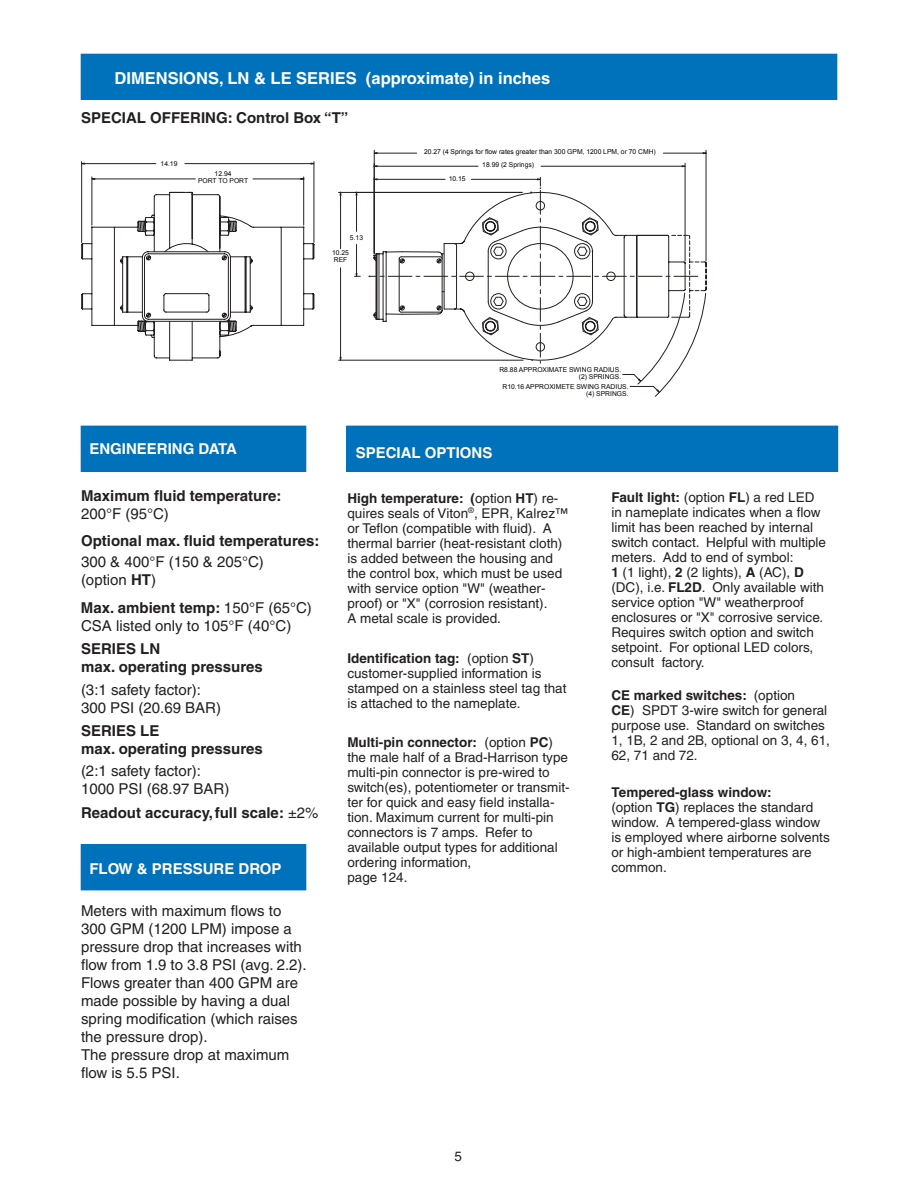
<style>
.page{position:relative;width:918px;height:1188px;background:#fff}
.page>*{position:absolute;margin:0;border:0;box-sizing:border-box;transform-origin:0 0}
.t1{font:700 16.5px "Helvetica";color:#fff}
.t2{font:15px/18px "Helvetica";color:#231f20}
.t3{font:700 15px/18px "Helvetica";color:#231f20}
.t4{font:700 15px "Helvetica";color:#fff}
.t5{font:13.5px/15px "Helvetica";color:#231f20}
.t6{font:6.75px/6.8px "Arial";color:#040503;text-align:right}
.s1{font-weight:700}
.s2{font-weight:400}
</style>
<div class="page">
<div style="left:347px;top:426px;width:491px;height:45px;background:#0072bc"></div>
<div style="left:346px;top:426px;width:492px;height:46px;border:1px solid #0072bc"></div>
<div style="left:81px;top:426px;width:225px;height:45px;background:#0072bc"></div>
<div style="left:81px;top:426px;width:225px;height:46px;border:1px solid #0072bc"></div>
<div style="left:81px;top:845px;width:225px;height:45px;background:#0072bc"></div>
<div style="left:81px;top:844px;width:225px;height:46px;border:1px solid #0072bc"></div>
<div style="left:81px;top:54px;width:756px;height:45px;background:#0072bc"></div>
<div style="left:81px;top:54px;width:756px;height:46px;border:1px solid #0072bc"></div>
<svg style="left:81px;top:161px;width:234px;height:171px"></svg>
<svg style="left:81px;top:162px;width:234px;height:84px"></svg>
<svg style="left:91px;top:163px;width:248px;height:99px"></svg>
<svg style="left:142px;top:201px;width:197px;height:160px"></svg>
<svg style="left:339px;top:149px;width:368px;height:248px"></svg>
<p class="t1" style="left:115px;top:72px;width:437px">DIMENSIONS, LN &amp; LE SERIES (approximate) in inches</p>
<p class="t3" style="left:81px;top:110px;width:269px">SPECIAL OFFERING: Control Box “T”</p>
<p class="t6" style="left:161px;top:160px;width:18px">14.19</p>
<p class="t6" style="left:198px;top:171px;width:52px;text-align:center">12.94<br>PORT TO PORT</p>
<p class="t6" style="left:350px;top:234px;width:15px">5.13</p>
<p class="t6" style="left:332px;top:250px;width:18px;text-align:left">10.25<br>REF</p>
<p class="t6" style="left:424px;top:149px;width:233px">20.27 (4 Springs for flow rates greater than 300 GPM, 1200 LPM, or 70 CMH)</p>
<p class="t6" style="left:449px;top:176px;width:18px">10.15</p>
<p class="t6" style="left:482px;top:162px;width:53px">18.99 (2 Springs)</p>
<p class="t6" style="left:499px;top:366px;width:123px">R8.88 APPROXIMATE SWING RADIUS. (2) SPRINGS.</p>
<p class="t6" style="left:503px;top:383px;width:128px">R10.16 APPROXIMETE SWING RADIUS. (4) SPRINGS.</p>
<p class="t4" style="left:89px;top:444px;width:149px">ENGINEERING DATA</p>
<p class="t3" style="left:81px;top:488px;width:202px">Maximum fluid temperature:</p>
<p class="t2" style="left:81px;top:506px;width:89px">200°F (95°C)</p>
<p class="t3" style="left:81px;top:533px;width:240px">Optional max. fluid temperatures:</p>
<p class="t2" style="left:81px;top:554px;width:184px">300 &amp; 400°F (150 &amp; 205°C) (option <span class="s1">HT</span>)</p>
<p class="t2" style="left:81px;top:600px;width:232px"><span class="s1">Max. ambient temp:</span> 150°F (65°C)<br>CSA listed only to 105°F (40°C)</p>
<p class="t3" style="left:81px;top:641px;width:183px">SERIES LN<br>max. operating pressures</p>
<p class="t2" style="left:81px;top:682px;width:142px">(3:1 safety factor):<br>300 PSI (20.69 BAR)</p>
<p class="t3" style="left:81px;top:723px;width:183px">SERIES LE<br>max. operating pressures</p>
<p class="t2" style="left:81px;top:763px;width:150px">(2:1 safety factor):<br>1000 PSI (68.97 BAR)</p>
<p class="t3" style="left:81px;top:805px;width:239px">Readout accuracy,full scale: <span class="s2">±2%</span></p>
<p class="t4" style="left:89px;top:864px;width:194px">FLOW &amp; PRESSURE DROP</p>
<p class="t2" style="left:81px;top:904px;width:227px">Meters with maximum flows to<br>300 GPM (1200 LPM) impose a pressure drop that increases with flow from 1.9 to 3.8 PSI (avg. 2.2).<br>Flows greater than 400 GPM are made possible by having a dual spring modification (which raises the pressure drop).<br>The pressure drop at maximum flow is 5.5 PSI.</p>
<p class="t4" style="left:356px;top:447px;width:138px">SPECIAL OPTIONS</p>
<p class="t5" style="left:347px;top:492px;width:223px"><span class="s1">High temperature: (</span>option <span class="s1">HT</span>) re&shy;quires seals of Viton<sup>®</sup>, EPR, Kalrez™ or Teflon (compatible with fluid). A thermal barrier (heat-resistant cloth) is added between the housing and the control box, which must be used with service option "W" (weather&shy;proof) or "X" (corrosion resistant).<br>A metal scale is provided.</p>
<p class="t5" style="left:347px;top:652px;width:221px"><span class="s1">Identification tag:</span> (option <span class="s1">ST</span>) customer-supplied information is stamped on a stainless steel tag that is attached to the nameplate.</p>
<p class="t5" style="left:347px;top:736px;width:224px"><span class="s1">Multi-pin connector:</span> (option <span class="s1">PC</span>) the male half of a Brad-Harrison type multi-pin connector is pre-wired to switch(es), potentiometer or transmit&shy;ter for quick and easy field installa&shy;tion. Maximum current for multi-pin connectors is 7 amps. Refer to available output types for additional ordering information,<br>page 124.</p>
<p class="t5" style="left:455px;top:1150px;width:9px">5</p>
<p class="t5" style="left:611px;top:491px;width:216px"><span class="s1">Fault light:</span> (option <span class="s1">FL</span>) a red LED in nameplate indicates when a flow limit has been reached by internal switch contact. Helpful with multiple meters. Add to end of symbol:<br><span class="s1">1</span> (1 light), <span class="s1">2</span> (2 lights), <span class="s1">A</span> (AC), <span class="s1">D </span>(DC), i.e. <span class="s1">FL2D</span>. Only available with service option "W" weatherproof enclosures or "X" corrosive service.<br>Requires switch option and switch setpoint. For optional LED colors, consult factory.</p>
<p class="t5" style="left:611px;top:689px;width:220px"><span class="s1">CE marked switches:</span> (option<br><span class="s1">CE</span>) SPDT 3-wire switch for general purpose use. Standard on switches<br>1, 1B, 2 and 2B, optional on 3, 4, 61,<br>62, 71 and 72.</p>
<p class="t5" style="left:611px;top:786px;width:220px"><span class="s1">Tempered-glass window:<br></span>(option <span class="s1">TG</span>) replaces the standard window. A tempered-glass window is employed where airborne solvents or high-ambient temperatures are common.</p>
</div>
